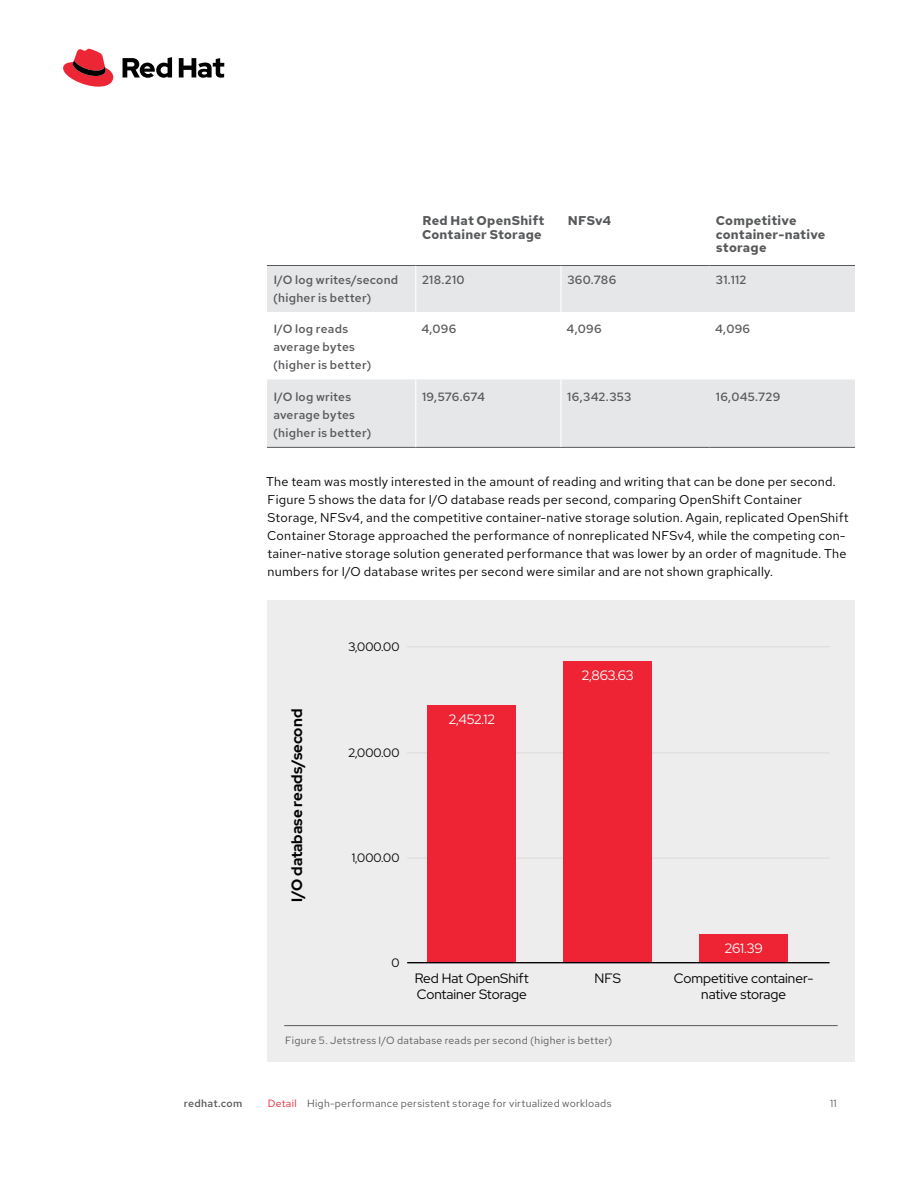
<style>
.page{position:relative;width:918px;height:1188px;background:#fff}
.page>*{position:absolute;margin:0;border:0;box-sizing:border-box;transform-origin:0 0}
.t1{font:700 15px "Red Hat Display";color:#000}
.t2{font:13.65px/16.4px "Red Hat Display";color:#000;text-align:center}
.t3{font:13.65px "Red Hat Display";color:#fff}
.t4{font:12.75px/18px "Red Hat Text";letter-spacing:.02em;color:#000}
.t5{font:700 12.75px/13.5px "Red Hat Text";letter-spacing:.02em;color:#58595b}
.t6{font:12.3px "Red Hat Display";color:#000}
.t7{font:500 12px/18px "Red Hat Text";letter-spacing:.02em;color:#58595b}
.t8{font:10.5px "Red Hat Text";letter-spacing:.025em;color:#58595b}
.t9{font:500 10.5px "Red Hat Text";letter-spacing:.025em;color:#58595b}
.s1{color:#ee2435}
</style>
<div class="page">
<svg style="left:267px;top:266px;width:588px;height:181px;fill:#e6e7e8"></svg>
<hr style="left:267px;top:265px;width:149px;height:1px;background:#58595b">
<hr style="left:416px;top:265px;width:145px;height:1px;background:#58595b">
<hr style="left:561px;top:265px;width:149px;height:1px;background:#58595b">
<hr style="left:710px;top:265px;width:145px;height:1px;background:#58595b">
<hr style="left:267px;top:447px;width:149px;height:1px;background:#58595b">
<hr style="left:416px;top:447px;width:145px;height:1px;background:#58595b">
<hr style="left:561px;top:447px;width:149px;height:1px;background:#58595b">
<hr style="left:710px;top:447px;width:145px;height:1px;background:#58595b">
<hr style="left:415px;top:266px;width:1px;height:46px;background:#fff">
<hr style="left:560px;top:266px;width:2px;height:46px;background:#fff">
<hr style="left:415px;top:312px;width:1px;height:68px;background:#fff">
<hr style="left:560px;top:312px;width:2px;height:68px;background:#fff">
<hr style="left:415px;top:380px;width:1px;height:67px;background:#fff">
<hr style="left:560px;top:380px;width:2px;height:67px;background:#fff">
<div style="left:267px;top:601px;width:588px;height:461px;background:#ededee"></div>
<hr style="left:407px;top:858px;width:423px;height:1px;background:#dfdfde">
<hr style="left:407px;top:752px;width:423px;height:2px;background:#dfdfde">
<hr style="left:407px;top:646px;width:423px;height:1px;background:#dfdfde">
<div style="left:700px;top:934px;width:88px;height:29px;background:#ee2435"></div>
<div style="left:564px;top:661px;width:88px;height:302px;background:#ee2435"></div>
<div style="left:428px;top:705px;width:88px;height:258px;background:#ee2435"></div>
<hr style="left:407px;top:962px;width:423px;height:1px;background:#000">
<hr style="left:284px;top:1025px;width:554px;height:1px;background:#58595b">
<svg style="left:63px;top:49px;width:50px;height:38px"></svg>
<svg style="left:123px;top:57px;width:101px;height:21px"></svg>
<p class="t5" style="left:422px;top:214px;width:124px">Red Hat OpenShift<br>Container Storage</p>
<p class="t5" style="left:568px;top:214px;width:45px">NFSv4</p>
<p class="t5" style="left:716px;top:214px;width:111px">Competitive container-native storage</p>
<p class="t7" style="left:273px;top:270px;width:127px">I/O log writes/second (higher is better)</p>
<p class="t7" style="left:422px;top:270px;width:44px">218.210</p>
<p class="t7" style="left:567px;top:270px;width:50px">360.786</p>
<p class="t7" style="left:716px;top:270px;width:32px">31.112</p>
<p class="t7" style="left:273px;top:320px;width:100px">I/O log reads average bytes (higher is better)</p>
<p class="t7" style="left:421px;top:320px;width:37px">4,096</p>
<p class="t7" style="left:567px;top:320px;width:37px">4,096</p>
<p class="t7" style="left:715px;top:320px;width:37px">4,096</p>
<p class="t7" style="left:273px;top:387px;width:100px">I/O log writes average bytes (higher is better)</p>
<p class="t7" style="left:422px;top:387px;width:64px">19,576.674</p>
<p class="t7" style="left:567px;top:387px;width:66px">16,342.353</p>
<p class="t7" style="left:716px;top:387px;width:66px">16,045.729</p>
<p class="t4" style="left:266px;top:472px;width:584px">The team was mostly interested in the amount of reading and writing that can be done per second.<br>Figure 5 shows the data for I/O database reads per second, comparing OpenShift Container Storage, NFSv4, and the competitive container-native storage solution. Again, replicated OpenShift Container Storage approached the performance of nonreplicated NFSv4, while the competing con&shy;tainer-native storage solution generated performance that was lower by an order of magnitude. The numbers for I/O database writes per second were similar and are not shown graphically.</p>
<p class="t1" style="left:287px;top:902px;width:194px;rotate:-90deg">I/O database reads/second</p>
<p class="t6" style="left:348px;top:639px;width:53px">3,000.00</p>
<p class="t6" style="left:349px;top:745px;width:52px">2,000.00</p>
<p class="t3" style="left:449px;top:710px;width:47px">2,452.12</p>
<p class="t3" style="left:582px;top:666px;width:53px">2,863.63</p>
<p class="t6" style="left:352px;top:850px;width:49px">1,000.00</p>
<p class="t6" style="left:391px;top:954px;width:10px">0</p>
<p class="t2" style="left:415px;top:969px;width:115px">Red Hat OpenShift</p>
<p class="t2" style="left:595px;top:969px;width:28px">NFS</p>
<p class="t2" style="left:417px;top:986px;width:111px">Container Storage</p>
<p class="t8" style="left:285px;top:1033px;width:329px">Figure 5. Jetstress I/O database reads per second (higher is better)</p>
<p class="t3" style="left:725px;top:939px;width:39px">261.39</p>
<p class="t2" style="left:674px;top:969px;width:141px">Competitive container&shy;native storage</p>
<p class="t9" style="left:184px;top:1096px;width:60px">redhat.com</p>
<p class="t8" style="left:268px;top:1096px;width:345px"><span class="s1">Detail</span> High-performance persistent storage for virtualized workloads</p>
<p class="t8" style="left:830px;top:1096px;width:8px">11</p>
</div>
